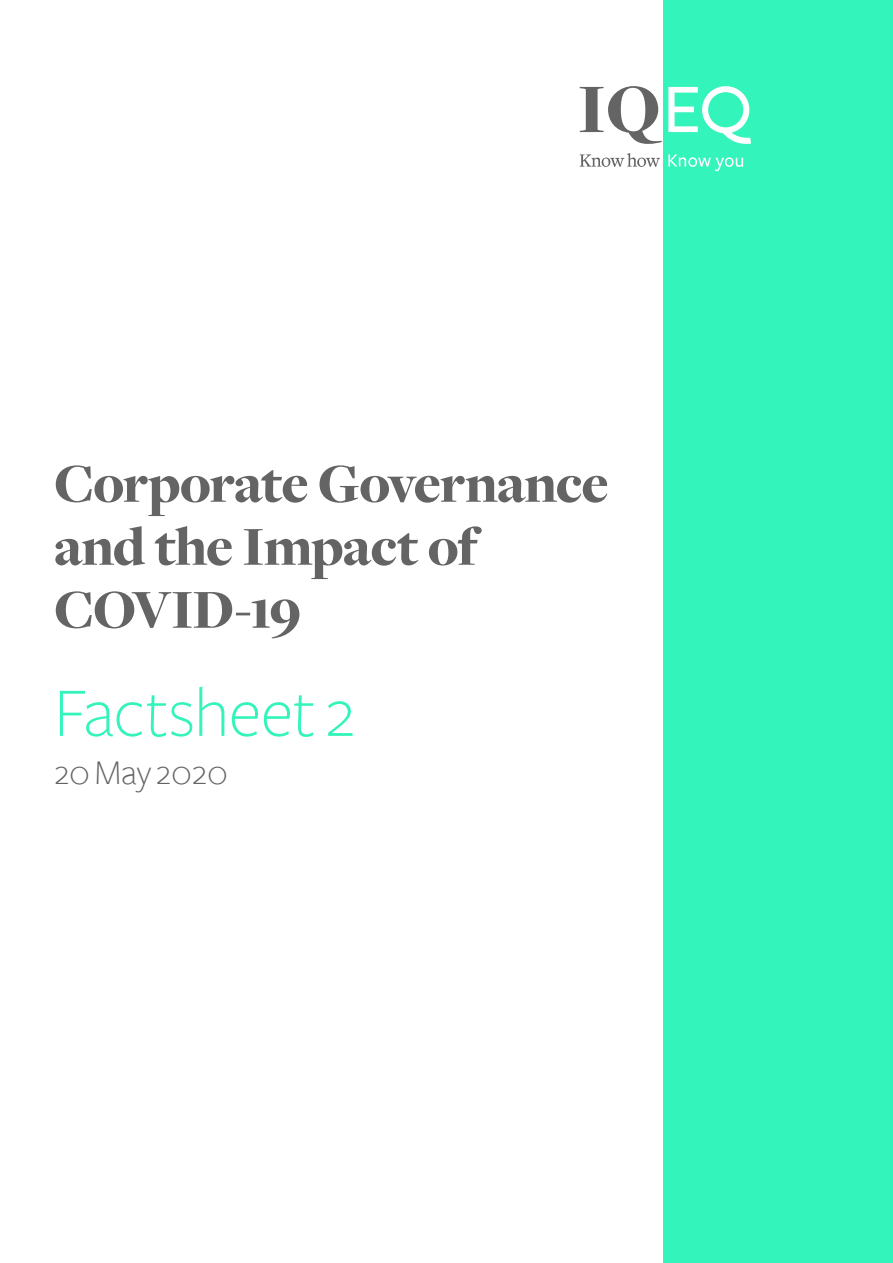
<style>
.page{position:relative;width:893px;height:1263px;background:#fff}
.page>*{position:absolute;margin:0;border:0;box-sizing:border-box;transform-origin:0 0}
.t1{font:300 72px "Freight Sans";letter-spacing:-.015em;color:#33f4bb}
.t2{font:900 57px/63px "Freight Disp Pro";letter-spacing:-.02em;color:#646464}
.t3{font:300 36px "Freight Sans";color:#646464}
</style>
<div class="page">
<div style="left:663px;top:0;width:230px;height:1263px;background:#33f4bb"></div>
<svg style="left:580px;top:86px;width:82px;height:58px"></svg>
<svg style="left:668px;top:86px;width:83px;height:58px"></svg>
<svg style="left:580px;top:153px;width:80px;height:14px"></svg>
<svg style="left:668px;top:154px;width:75px;height:17px"></svg>
<p class="t2" style="left:54px;top:451px;width:556px">Corporate Governance and the Impact of<br>COVID-19</p>
<p class="t1" style="left:54px;top:674px;width:303px">Factsheet 2</p>
<p class="t3" style="left:54px;top:753px;width:175px">20 May 2020</p>
</div>
